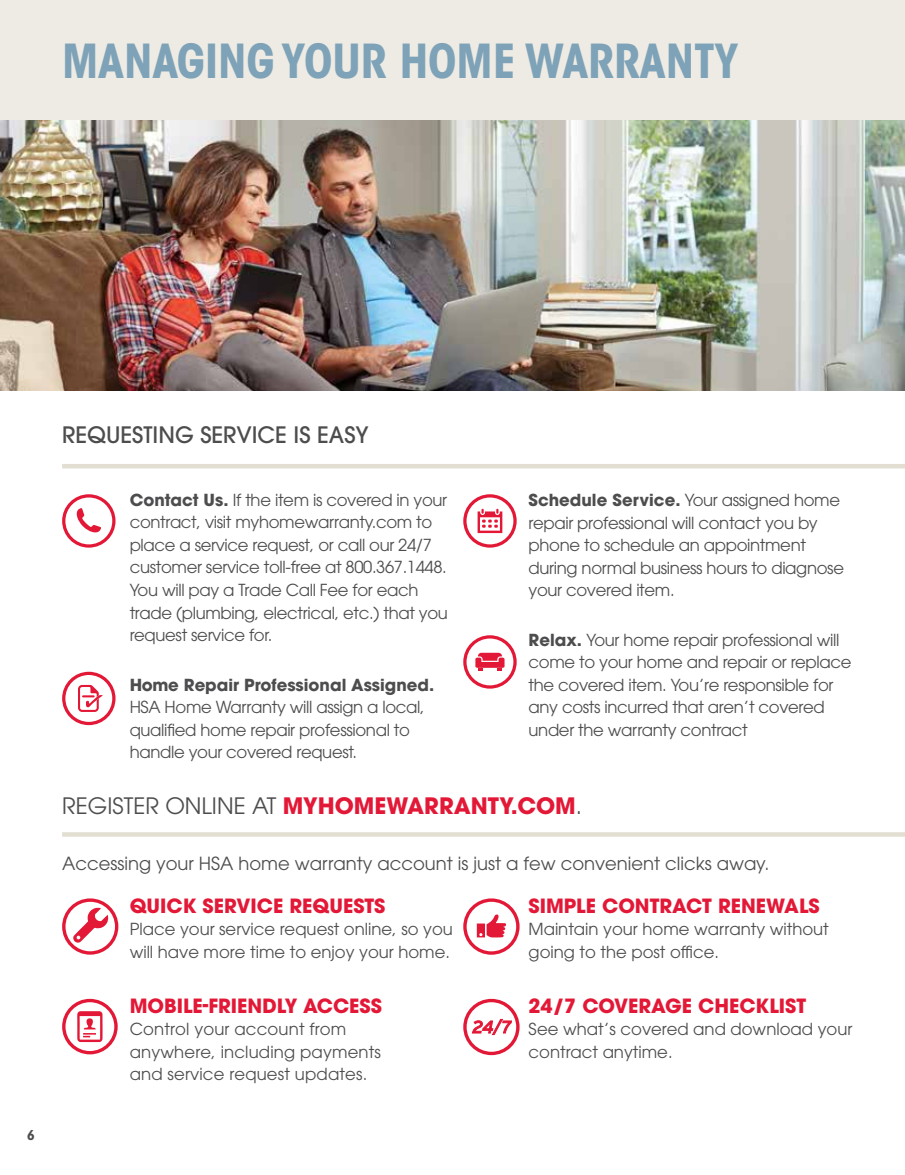
<style>
.page{position:relative;width:905px;height:1175px;background:#fff}
.page>*{position:absolute;margin:0;border:0;box-sizing:border-box;transform-origin:0 0}
.t1{font:700 condensed 46.5px "ITC Avant Garde Std";color:#7ea2b7}
.t2{font:700 22.5px "ITC Avant Garde Std";color:#e31837}
.t3{font:500 22.5px "ITC Avant Garde Std";color:#4d4d4f}
.t4{font:700 19.5px "ITC Avant Garde Std";color:#e31837}
.t5{font:18px "ITC Avant Garde Std";color:#4d4d4f}
.t6{font:16.5px/22.5px "ITC Avant Garde Std";letter-spacing:-.02em;color:#4d4d4f}
.t7{font:16.5px/22.5px "ITC Avant Garde Std";color:#4d4d4f}
.t8{font:16.5px/22.5px "ITC Avant Garde Std";letter-spacing:.01em;color:#4d4d4f}
.t9{font:700 16.5px "ITC Avant Garde Std";color:#4d4d4f}
.t10{font:700 condensed 13.5px "ITC Avant Garde Std";color:#4d4d4f}
.s1{font-weight:700}
.s2{font-weight:400;color:#4d4d4f}
</style>
<div class="page">
<div style="left:0;top:0;width:904px;height:122px;background:#edebe4"></div>
<hr style="left:904px;top:0;width:1px;height:122px;background:#edebe4">
<img style="left:0;top:121px;width:904px;height:270px">
<svg style="left:62px;top:494px;width:53px;height:53px"></svg>
<svg style="left:62px;top:671px;width:53px;height:54px"></svg>
<svg style="left:463px;top:494px;width:53px;height:53px"></svg>
<svg style="left:463px;top:635px;width:53px;height:53px"></svg>
<hr style="left:62px;top:464px;width:842px;height:4px;background:#e2ded2">
<div style="left:463px;top:998px;width:56px;height:57px;border:3px solid #e31837;border-radius:50%"></div>
<svg style="left:472px;top:1018px;width:40px;height:17px"></svg>
<div style="left:62px;top:998px;width:56px;height:56px;border:3px solid #e31837;border-radius:50%"></div>
<svg style="left:77px;top:1011px;width:25px;height:31px"></svg>
<div style="left:463px;top:898px;width:56px;height:56px;border:3px solid #e31837;border-radius:50%"></div>
<svg style="left:477px;top:914px;width:29px;height:23px"></svg>
<div style="left:62px;top:898px;width:56px;height:56px;border:3px solid #e31837;border-radius:50%"></div>
<svg style="left:73px;top:907px;width:35px;height:36px"></svg>
<hr style="left:62px;top:832px;width:842px;height:4px;background:#e2ded2">
<h1 class="t1" style="left:62px;top:31px;width:677px">MANAGING YOUR HOME WARRANTY</h1>
<p class="t10" style="left:27px;top:1126px;width:9px">6</p>
<h2 class="t3" style="left:62px;top:420px;width:308px">REQUESTING SERVICE IS EASY</h2>
<p class="t6" style="left:130px;top:488px;width:320px"><span class="s1">Contact Us.</span> If the item is covered in your contract, visit myhomewarranty.com to place a service request, or call our 24/7 customer service toll-free at 800.367.1448.<br>You will pay a Trade Call Fee for each trade (plumbing, electrical, etc.) that you request service for.</p>
<p class="t9" style="left:130px;top:673px;width:306px">Home Repair Professional Assigned.</p>
<p class="t6" style="left:130px;top:695px;width:296px">HSA Home Warranty will assign a local, qualified home repair professional to handle your covered request.</p>
<p class="t6" style="left:528px;top:488px;width:317px"><span class="s1">Schedule Service.</span> Your assigned home repair professional will contact you by phone to schedule an appointment during normal business hours to diagnose your covered item.</p>
<p class="t6" style="left:528px;top:628px;width:324px"><span class="s1">Relax.</span> Your home repair professional will come to your home and repair or replace the covered item. You’re responsible for any costs incurred that aren’t covered under the warranty contract</p>
<h2 class="t2" style="left:62px;top:790px;width:521px"><span class="s2">REGISTER ONLINE AT</span> MYHOMEWARRANTY.COM<span class="s2">.</span></h2>
<p class="t5" style="left:62px;top:852px;width:708px">Accessing your HSA home warranty account is just a few convenient clicks away.</p>
<p class="t4" style="left:130px;top:892px;width:257px">QUICK SERVICE REQUESTS</p>
<p class="t7" style="left:130px;top:917px;width:325px">Place your service request online, so you will have more time to enjoy your home.</p>
<p class="t4" style="left:130px;top:992px;width:254px">MOBILE-FRIENDLY ACCESS</p>
<p class="t8" style="left:130px;top:1017px;width:253px">Control your account from anywhere, including payments and service request updates.</p>
<p class="t4" style="left:528px;top:892px;width:292px">SIMPLE CONTRACT RENEWALS</p>
<p class="t7" style="left:528px;top:917px;width:302px">Maintain your home warranty without going to the post office.</p>
<p class="t4" style="left:528px;top:992px;width:279px">24/7 COVERAGE CHECKLIST</p>
<p class="t7" style="left:528px;top:1017px;width:325px">See what’s covered and download your contract anytime.</p>
</div>
